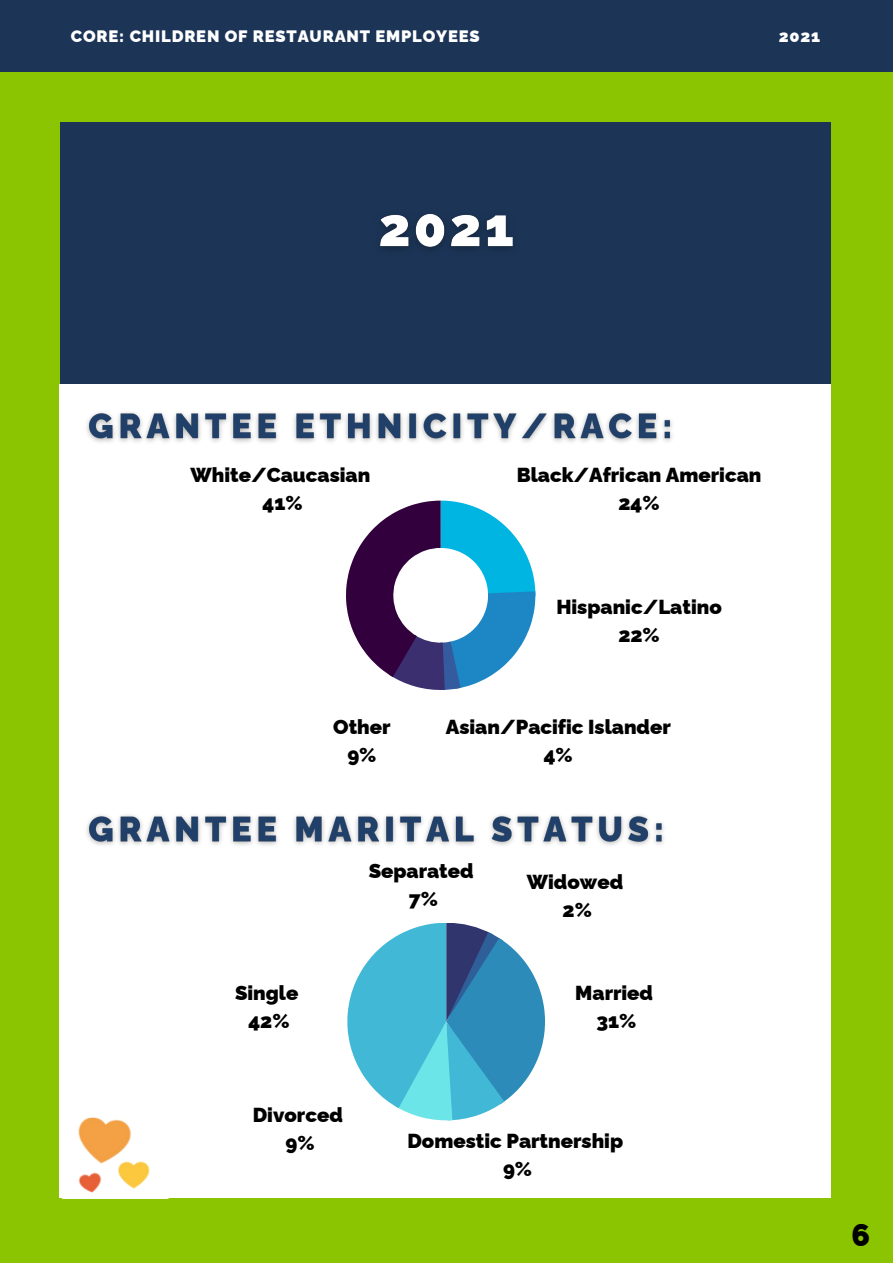
<style>
.page{position:relative;width:893px;height:1264px;background:#fff}
.page>*{position:absolute;margin:0;border:0;box-sizing:border-box;transform-origin:0 0}
.t1{font:900 30.75px "Raleway";color:#000}
.t2{font:900 20.25px/28px "Raleway";color:#000;text-align:center}
.t3{font:900 16.5px "Raleway";letter-spacing:.05em;color:#fff}
</style>
<div class="page">
<div style="left:0;top:0;width:892px;height:1262px;background:#8bc400"></div>
<div style="left:60px;top:122px;width:770px;height:262px;background:#1c3557"></div>
<div style="left:60px;top:385px;width:770px;height:812px;background:#fff"></div>
<div style="left:0;top:0;width:892px;height:72px;background:#1c3557"></div>
<img style="left:380px;top:214px;width:133px;height:36px">
<svg style="left:346px;top:500px;width:189px;height:190px"></svg>
<img style="left:86px;top:412px;width:586px;height:31px">
<img style="left:86px;top:815px;width:578px;height:31px">
<svg style="left:347px;top:923px;width:198px;height:197px"></svg>
<img style="left:60px;top:1117px;width:110px;height:81px">
<p class="t3" style="left:71px;top:27px;width:410px">CORE: CHILDREN OF RESTAURANT EMPLOYEES</p>
<p class="t3" style="left:778px;top:27px;width:43px">2021</p>
<p class="t2" style="left:190px;top:461px;width:181px">White/Caucasian<br>41%</p>
<p class="t2" style="left:516px;top:461px;width:246px">Black/African American<br>24%</p>
<p class="t2" style="left:556px;top:592px;width:167px">Hispanic/Latino<br>22%</p>
<p class="t2" style="left:333px;top:713px;width:59px">Other<br>9%</p>
<p class="t2" style="left:446px;top:713px;width:226px">Asian/Pacific Islander<br>4%</p>
<p class="t2" style="left:235px;top:978px;width:65px">Single<br>42%</p>
<p class="t2" style="left:369px;top:857px;width:106px">Separated<br>7%</p>
<p class="t2" style="left:526px;top:867px;width:98px">Widowed<br>2%</p>
<p class="t2" style="left:575px;top:978px;width:79px">Married<br>31%</p>
<p class="t2" style="left:253px;top:1100px;width:91px">Divorced<br>9%</p>
<p class="t2" style="left:407px;top:1126px;width:217px">Domestic Partnership<br>9%</p>
<h1 class="t1" style="left:851px;top:1217px;width:20px">6</h1>
</div>
